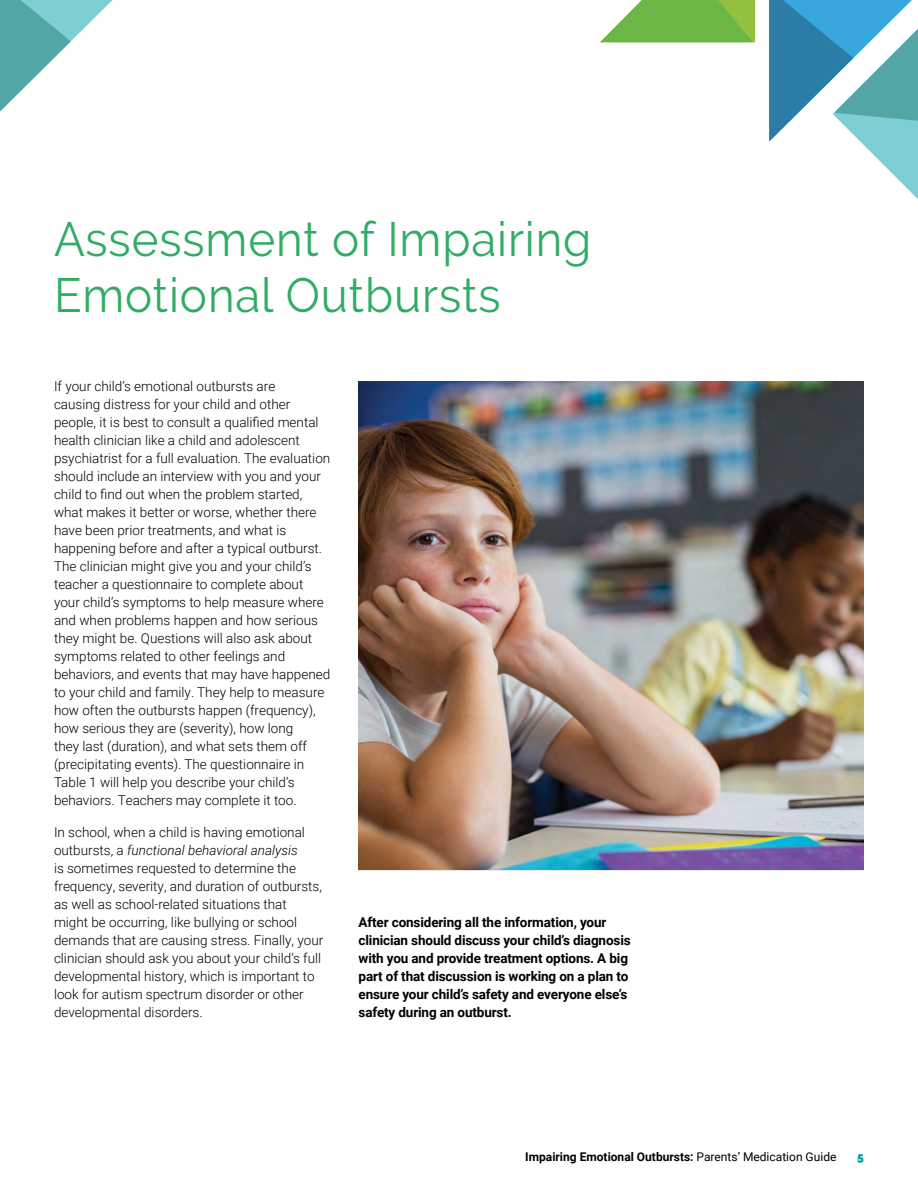
<style>
.page{position:relative;width:918px;height:1188px;background:#fff}
.page>*{position:absolute;margin:0;border:0;box-sizing:border-box;transform-origin:0 0}
.t1{font:48px/55.5px "Raleway";letter-spacing:.02em;color:#30ac65;scale:.95 1}
.t2{font:300 13.5px/18px "Roboto";color:#000}
.t3{font:700 13.5px/18px "Roboto";letter-spacing:-.01em;color:#000}
.t4{font:700 12px "Roboto";color:#000}
.t5{font:900 12px "Raleway";color:#009fa5}
.s1{font-style:italic}
.s2{font-weight:400}
</style>
<div class="page">
<svg style="left:0;top:0;width:113px;height:112px"></svg>
<svg style="left:769px;top:0;width:149px;height:199px"></svg>
<svg style="left:600px;top:0;width:155px;height:42px;background:#84c15d"></svg>
<img style="left:359px;top:382px;width:505px;height:488px">
<h1 class="t1" style="left:54px;top:211px;width:567px">Assessment of Impairing<br>Emotional Outbursts</h1>
<p class="t2" style="left:54px;top:377px;width:278px">If your child’s emotional outbursts are<br>causing distress for your child and other people, it is best to consult a qualified mental health clinician like a child and adolescent psychiatrist for a full evaluation. The evaluation should include an interview with you and your child to find out when the problem started, what makes it better or worse, whether there have been prior treatments, and what is happening before and after a typical outburst.<br>The clinician might give you and your child’s teacher a questionnaire to complete about your child’s symptoms to help measure where and when problems happen and how serious they might be. Questions will also ask about symptoms related to other feelings and behaviors, and events that may have happened to your child and family. They help to measure how often the outbursts happen (frequency), how serious they are (severity), how long<br>they last (duration), and what sets them off (precipitating events). The questionnaire in Table 1 will help you describe your child’s behaviors. Teachers may complete it too.</p>
<p class="t2" style="left:54px;top:822px;width:271px">In school, when a child is having emotional outbursts, a <span class="s1">functional behavioral analysis<br></span>is sometimes requested to determine the frequency, severity, and duration of outbursts, as well as school-related situations that might be occurring, like bullying or school demands that are causing stress. Finally, your clinician should ask you about your child’s full developmental history, which is important to look for autism spectrum disorder or other developmental disorders.</p>
<p class="t3" style="left:359px;top:912px;width:274px">After considering all the information, your clinician should discuss your child’s diagnosis with you and provide treatment options. A big part of that discussion is working on a plan to ensure your child’s safety and everyone else’s safety during an outburst.</p>
<p class="t4" style="left:525px;top:1148px;width:313px">Impairing Emotional Outbursts: <span class="s2">Parents’ Medication Guide</span></p>
<p class="t5" style="left:857px;top:1150px;width:8px">5</p>
</div>
